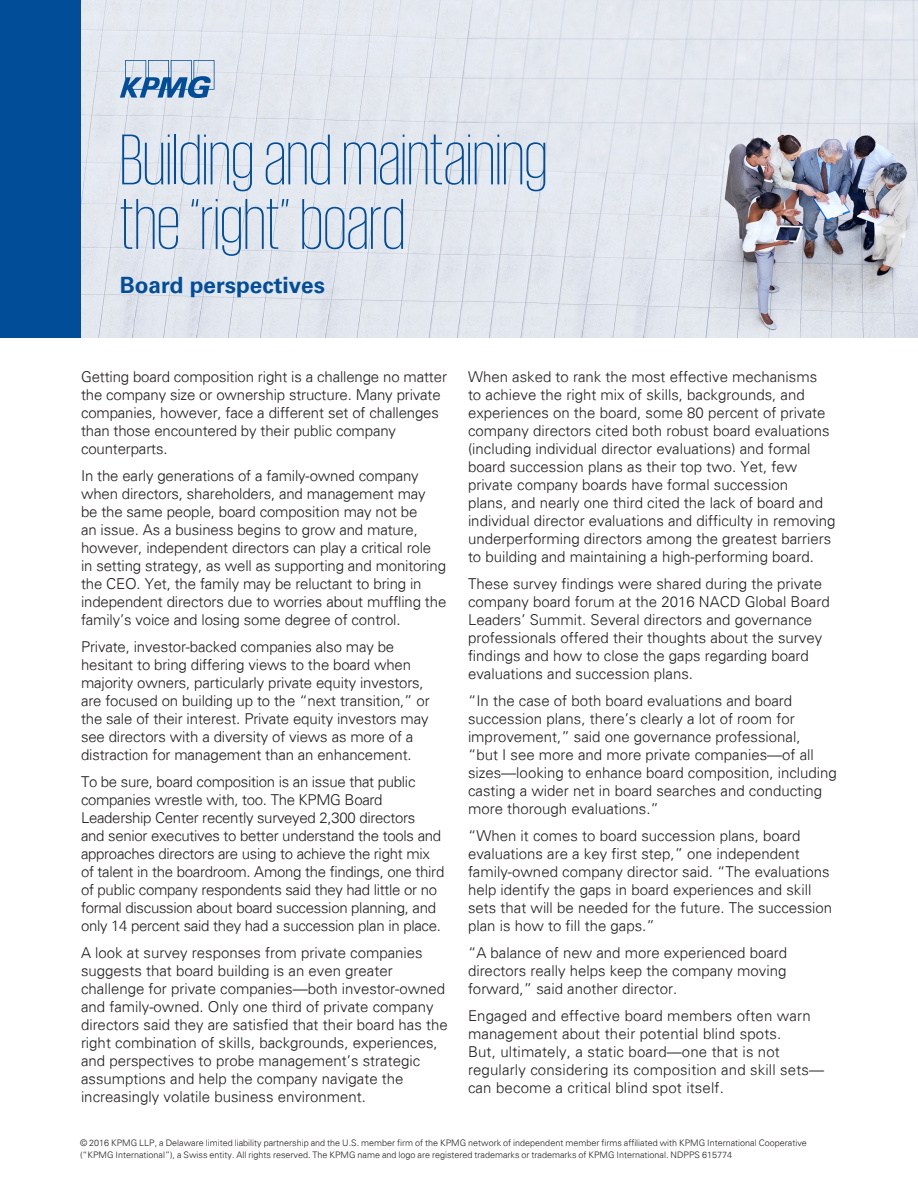
<style>
.page{position:relative;width:918px;height:1188px;background:#fff}
.page>*{position:absolute;margin:0;border:0;box-sizing:border-box;transform-origin:0 0}
.t1{font:200 73.5px/64.5px "KPMG";color:#014d97}
.t2{font:700 22.5px "Univers 65";color:#014d97}
.t3{font:300 15px/18px "Univers 45";color:#231f20}
.t4{font:300 15px/18px "Univers 45";letter-spacing:-.02em;color:#231f20}
.t5{font:300 9px/12px "Univers 45";color:#231f20}
</style>
<div class="page">
<img style="left:81px;top:0;width:837px;height:338px">
<svg style="left:120px;top:60px;width:95px;height:38px;background:#93b0ce"></svg>
<div style="left:0;top:0;width:81px;height:338px;background:#014d97"></div>
<h1 class="t1" style="left:120px;top:126px;width:429px">Building and maintaining the “right” board</h1>
<h2 class="t2" style="left:120px;top:272px;width:207px">Board perspectives</h2>
<p class="t3" style="left:81px;top:368px;width:368px">Getting board composition right is a challenge no matter the company size or ownership structure. Many private companies, however, face a different set of challenges than those encountered by their public company counterparts.</p>
<p class="t3" style="left:81px;top:467px;width:367px">In the early generations of a family-owned company when directors, shareholders, and management may<br>be the same people, board composition may not be<br>an issue. As a business begins to grow and mature, however, independent directors can play a critical role in setting strategy, as well as supporting and monitoring the CEO. Yet, the family may be reluctant to bring in independent directors due to worries about muffling the family’s voice and losing some degree of control.</p>
<p class="t3" style="left:81px;top:638px;width:350px">Private, investor-backed companies also may be hesitant to bring differing views to the board when majority owners, particularly private equity investors, are focused on building up to the “next transition,” or the sale of their interest. Private equity investors may see directors with a diversity of views as more of a distraction for management than an enhancement.</p>
<p class="t4" style="left:81px;top:773px;width:365px">To be sure, board composition is an issue that public companies wrestle with, too. The KPMG Board Leadership Center recently surveyed 2,300 directors<br>and senior executives to better understand the tools and approaches directors are using to achieve the right mix of talent in the boardroom. Among the findings, one third of public company respondents said they had little or no formal discussion about board succession planning, and only 14 percent said they had a succession plan in place.</p>
<p class="t3" style="left:81px;top:944px;width:368px">A look at survey responses from private companies suggests that board building is an even greater challenge for private companies—both investor-owned and family-owned. Only one third of private company directors said they are satisfied that their board has the right combination of skills, backgrounds, experiences, and perspectives to probe management’s strategic assumptions and help the company navigate the increasingly volatile business environment.</p>
<p class="t3" style="left:468px;top:368px;width:369px">When asked to rank the most effective mechanisms<br>to achieve the right mix of skills, backgrounds, and experiences on the board, some 80 percent of private company directors cited both robust board evaluations (including individual director evaluations) and formal board succession plans as their top two. Yet, few private company boards have formal succession<br>plans, and nearly one third cited the lack of board and individual director evaluations and difficulty in removing underperforming directors among the greatest barriers to building and maintaining a high-performing board.</p>
<p class="t3" style="left:468px;top:575px;width:363px">These survey findings were shared during the private company board forum at the 2016 NACD Global Board Leaders’ Summit. Several directors and governance professionals offered their thoughts about the survey findings and how to close the gaps regarding board evaluations and succession plans.</p>
<p class="t3" style="left:468px;top:692px;width:370px">“In the case of both board evaluations and board succession plans, there’s clearly a lot of room for improvement,” said one governance professional,<br>“but I see more and more private companies—of all sizes—looking to enhance board composition, including casting a wider net in board searches and conducting more thorough evaluations.”</p>
<p class="t3" style="left:468px;top:827px;width:366px">“When it comes to board succession plans, board evaluations are a key first step,” one independent family-owned company director said. “The evaluations help identify the gaps in board experiences and skill sets that will be needed for the future. The succession plan is how to fill the gaps.”</p>
<p class="t3" style="left:468px;top:944px;width:321px;text-align:justify">“A balance of new and more experienced board directors really helps keep the company moving forward,” said another director.</p>
<p class="t3" style="left:468px;top:1007px;width:358px">Engaged and effective board members often warn management about their potential blind spots.<br>But, ultimately, a static board—one that is not regularly considering its composition and skill sets— can become a critical blind spot itself.</p>
<p class="t5" style="left:80px;top:1137px;width:728px">© 2016 KPMG LLP, a Delaware limited liability partnership and the U.S. member firm of the KPMG network of independent member firms affiliated with KPMG International Cooperative (“KPMG International”), a Swiss entity. All rights reserved. The KPMG name and logo are registered trademarks or trademarks of KPMG International. NDPPS 615774</p>
</div>
